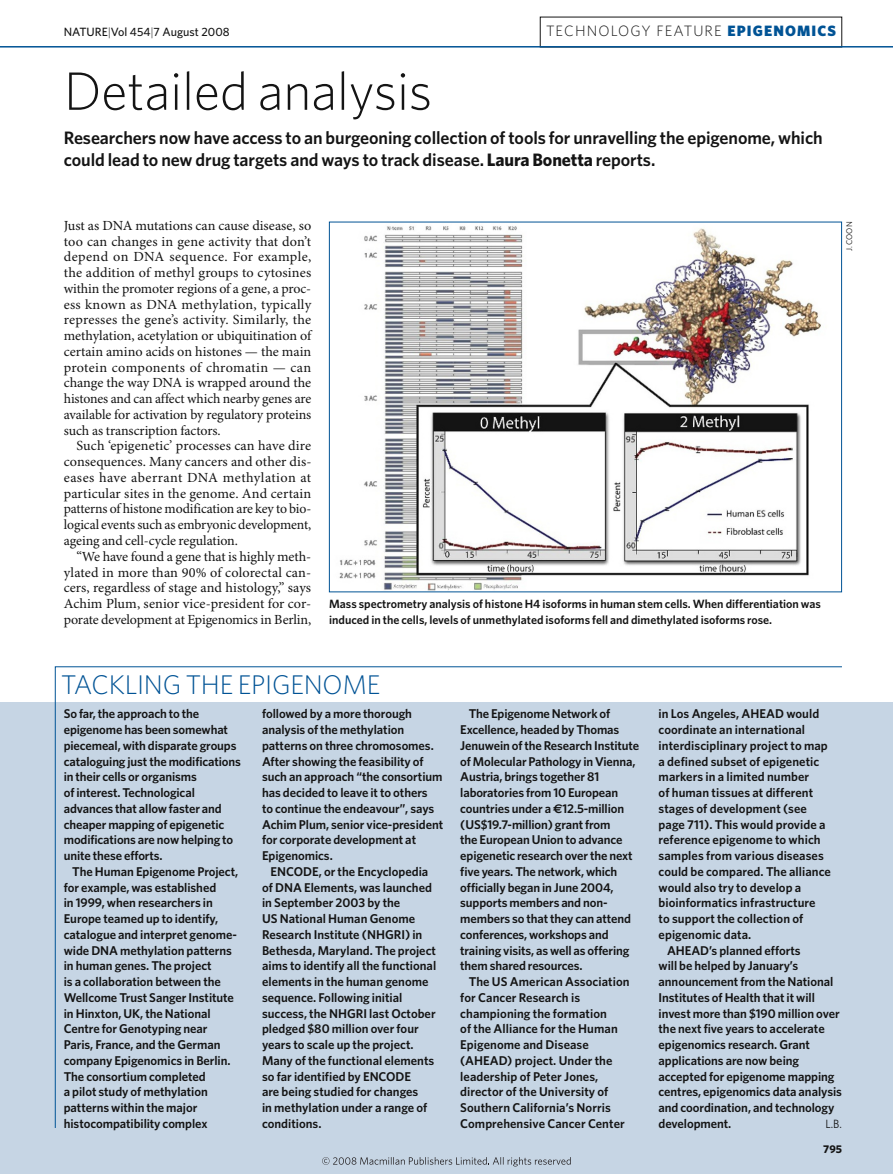
<style>
.page{position:relative;width:893px;height:1174px;background:#fff}
.page>*{position:absolute;margin:0;border:0;box-sizing:border-box;transform-origin:0 0}
.t1{font:300 54px "Whitney";letter-spacing:-.005em;color:#141414}
.t2{font:300 27px "Whitney";letter-spacing:-.01em;color:#005395}
.t3{font:600 18px/21.8px "Whitney";letter-spacing:-.005em;color:#141414}
.t4{font:300 15px "Whitney";letter-spacing:.075em;color:#141414}
.t5{font:13.95px/15.8px "Minion Pro";letter-spacing:-.01em;color:#141414;text-align:justify}
.t6{font:600 12.75px/15.8px "Whitney";letter-spacing:-.005em;color:#141414}
.t7{font:600 12px/15.8px "Whitney";color:#141414}
.t8{font:500 12px "Whitney";color:#141414}
.t9{font:12px "Whitney";color:#141414;scale:.95 1}
.t10{font:700 11.25px "Whitney";color:#141414}
.t11{font:8.25px "Whitney";color:#141414}
.s1{font-weight:300}
.s2{font-weight:900;color:#005395}
.s3{font-weight:700}
.s4{font-family:"Euro Sans";font-weight:700}
</style>
<div class="page">
<div style="left:0;top:702px;width:893px;height:472px;background:#c6d5e4"></div>
<svg style="left:55px;top:666px;width:787px;height:462px"></svg>
<img style="left:339px;top:226px;width:482px;height:364px">
<hr style="left:0;top:46px;width:893px;height:2px;background:#005395">
<svg style="left:322px;top:1157px;width:249px;height:9px"></svg>
<p class="t8" style="left:64px;top:27px;width:167px">NATURE<span class="s1">|</span>Vol 454<span class="s1">|</span>7 August 2008</p>
<p class="t4" style="left:546px;top:25px;width:291px">TECHNOLOGY FEATURE <span class="s2">EPIGENOMICS</span></p>
<h1 class="t1" style="left:64px;top:71px;width:370px">Detailed analysis</h1>
<h3 class="t3" style="left:64px;top:129px;width:760px">Researchers now have access to an burgeoning collection of tools for unravelling the epigenome, which could lead to new drug targets and ways to track disease. <span class="s3">Laura Bonetta</span> reports.</h3>
<p class="t5" style="left:64px;top:219px;width:249px">Just as DNA mutations can cause disease, so too can changes in gene activity that don’t depend on DNA sequence. For example, the addition of methyl groups to cytosines within the promoter regions of a gene, a proc&shy;ess known as DNA methylation, typically represses the gene’s activity. Similarly, the methylation, acetylation or ubiquitination of certain amino acids on histones — the main protein components of chromatin — can change the way DNA is wrapped around the histones and can affect which nearby genes are available for activation by regulatory proteins such as transcription factors.</p>
<p class="t5" style="left:64px;top:439px;width:249px;text-indent:13px">Such ‘epigenetic’ processes can have dire consequences. Many cancers and other dis&shy;eases have aberrant DNA methylation at particular sites in the genome. And certain patterns of histone modification are key to bio&shy;logical events such as embryonic development, ageing and cell-cycle regulation.</p>
<p class="t5" style="left:64px;top:549px;width:249px;text-indent:13px">“We have found a gene that is highly meth&shy;ylated in more than 90% of colorectal can&shy;cers, regardless of stage and histology,” says Achim Plum, senior vice-president for cor&shy;porate development at Epigenomics in Berlin,</p>
<p class="t7" style="left:329px;top:597px;width:493px">Mass spectrometry analysis of histone H4 isoforms in human stem cells. When differentiation was induced in the cells, levels of unmethylated isoforms fell and dimethylated isoforms rose.</p>
<h2 class="t2" style="left:61px;top:674px;width:321px">TACKLING THE EPIGENOME</h2>
<p class="t11" style="left:846px;top:251px;width:31px;rotate:-90deg">J. COON</p>
<p class="t6" style="left:64px;top:707px;width:179px">So far, the approach to the epigenome has been somewhat piecemeal, with disparate groups cataloguing just the modifications in their cells or organisms<br>of interest. Technological advances that allow faster and cheaper mapping of epigenetic modifications are now helping to unite these efforts.</p>
<p class="t6" style="left:64px;top:864px;width:176px;text-indent:9px">The Human Epigenome Project, for example, was established<br>in 1999, when researchers in<br>Europe teamed up to identify, catalogue and interpret genome&shy;wide DNA methylation patterns in human genes. The project<br>is a collaboration between the<br>Wellcome Trust Sanger Institute in Hinxton, UK, the National<br>Centre for Genotyping near<br>Paris, France, and the German company Epigenomics in Berlin.<br>The consortium completed<br>a pilot study of methylation patterns within the major histocompatibility complex</p>
<p class="t6" style="left:262px;top:707px;width:183px">followed by a more thorough analysis of the methylation patterns on three chromosomes.<br>After showing the feasibility of such an approach “the consortium has decided to leave it to others<br>to continue the endeavour”, says<br>Achim Plum, senior vice-president for corporate development at<br>Epigenomics.</p>
<p class="t6" style="left:262px;top:864px;width:176px;text-indent:9px">ENCODE, or the Encyclopedia of DNA Elements, was launched in September 2003 by the<br>US National Human Genome<br>Research Institute (NHGRI) in<br>Bethesda, Maryland. The project aims to identify all the functional elements in the human genome sequence. Following initial success, the NHGRI last October pledged $80 million over four years to scale up the project.<br>Many of the functional elements so far identified by ENCODE<br>are being studied for changes<br>in methylation under a range of conditions.</p>
<p class="t6" style="left:460px;top:707px;width:180px;text-indent:9px">The Epigenome Network of<br>Excellence, headed by Thomas<br>Jenuwein of the Research Institute of Molecular Pathology in Vienna,<br>Austria, brings together 81 laboratories from 10 European countries under a <span class="s4">€</span>12.5-million (US$19.7-million) grant from<br>the European Union to advance epigenetic research over the next five years. The network, which officially began in June 2004, supports members and non&shy;members so that they can attend conferences, workshops and training visits, as well as offering them shared resources.</p>
<p class="t6" style="left:460px;top:974px;width:171px;text-indent:9px">The US American Association for Cancer Research is championing the formation<br>of the Alliance for the Human<br>Epigenome and Disease (AHEAD) project. Under the leadership of Peter Jones, director of the University of<br>Southern California’s Norris<br>Comprehensive Cancer Center</p>
<p class="t6" style="left:659px;top:707px;width:162px">in Los Angeles, AHEAD would</p>
<p class="t6" style="left:659px;top:722px;width:148px">coordinate an international</p>
<p class="t6" style="left:659px;top:738px;width:171px">interdisciplinary project to map</p>
<p class="t6" style="left:659px;top:754px;width:162px">a defined subset of epigenetic</p>
<p class="t6" style="left:659px;top:770px;width:152px">markers in a limited number</p>
<p class="t6" style="left:659px;top:785px;width:156px">of human tissues at different</p>
<p class="t6" style="left:659px;top:801px;width:150px">stages of development (see</p>
<p class="t6" style="left:659px;top:817px;width:168px">page 711). This would provide a</p>
<p class="t6" style="left:659px;top:833px;width:164px">reference epigenome to which</p>
<p class="t6" style="left:659px;top:848px;width:167px">samples from various diseases</p>
<p class="t6" style="left:659px;top:864px;width:174px">could be compared. The alliance</p>
<p class="t6" style="left:659px;top:880px;width:144px">would also try to develop a</p>
<p class="t6" style="left:659px;top:896px;width:158px">bioinformatics infrastructure</p>
<p class="t6" style="left:659px;top:911px;width:146px">to support the collection of</p>
<p class="t6" style="left:659px;top:927px;width:94px">epigenomic data.</p>
<p class="t6" style="left:667px;top:943px;width:135px">AHEAD’s planned efforts</p>
<p class="t6" style="left:659px;top:959px;width:141px">will be helped by January’s</p>
<p class="t6" style="left:659px;top:974px;width:176px">announcement from the National</p>
<p class="t6" style="left:659px;top:990px;width:158px">Institutes of Health that it will</p>
<p class="t6" style="left:659px;top:1006px;width:183px">invest more than $190 million over</p>
<p class="t6" style="left:659px;top:1022px;width:168px">the next five years to accelerate</p>
<p class="t6" style="left:659px;top:1037px;width:153px">epigenomics research. Grant</p>
<p class="t6" style="left:659px;top:1053px;width:142px">applications are now being</p>
<p class="t6" style="left:659px;top:1069px;width:177px">accepted for epigenome mapping</p>
<p class="t6" style="left:659px;top:1085px;width:185px">centres, epigenomics data analysis</p>
<p class="t6" style="left:659px;top:1100px;width:177px">and coordination, and technology</p>
<p class="t6" style="left:659px;top:1116px;width:74px">development.</p>
<p class="t9" style="left:826px;top:1119px;width:19px">L.B.</p>
<p class="t10" style="left:823px;top:1144px;width:20px">795</p>
</div>
